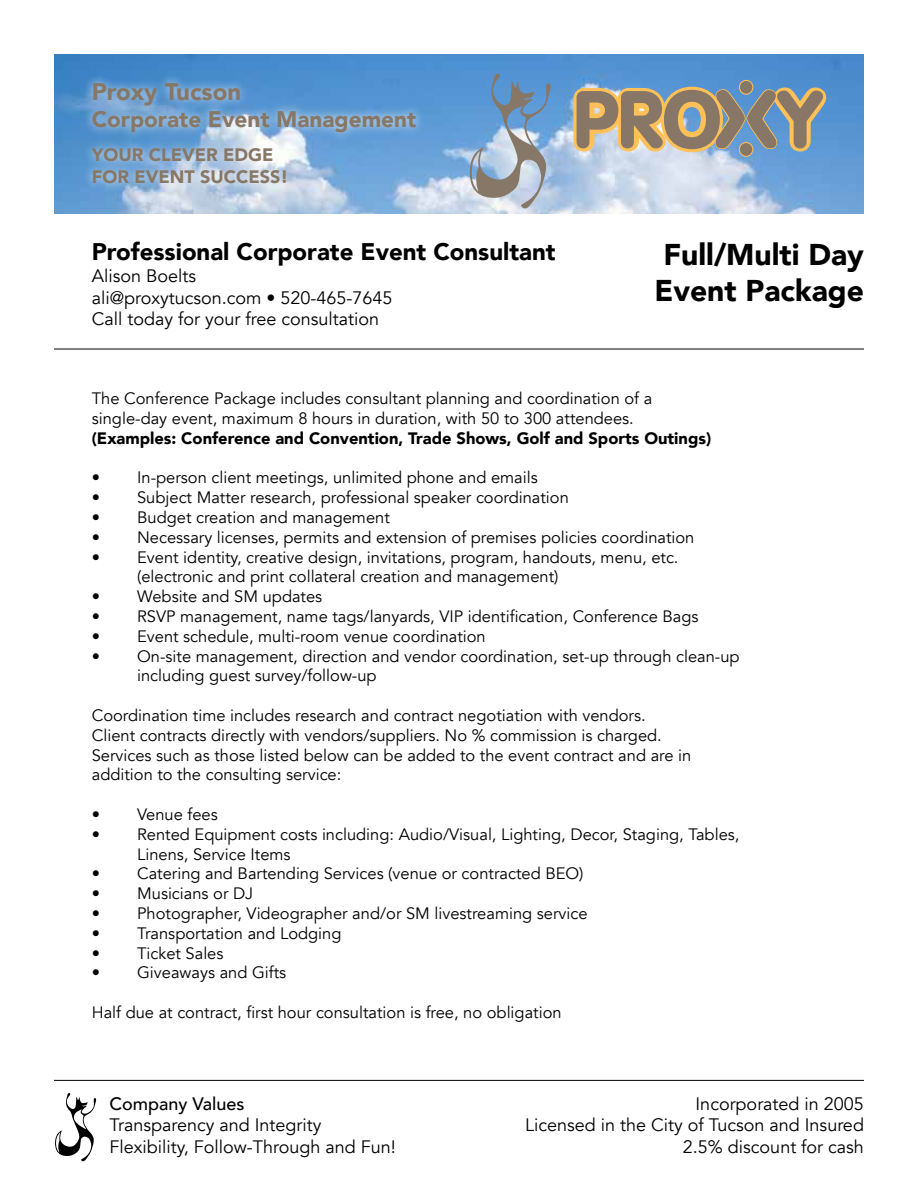
<style>
.page{position:relative;width:918px;height:1188px;background:#fff}
.page>*{position:absolute;margin:0;border:0;box-sizing:border-box;transform-origin:0 0}
.t1{font:900 30px/36px "Avenir";color:#000}
.t2{font:900 24px "Avenir";color:#000}
.t3{font:900 24px "Avenir";color:#877766}
.t4{font:900 22.5px "Avenir";color:#877766}
.t5{font:18px/21.6px "Avenir";color:#000}
.t6{font:900 18px/21.6px "Avenir";color:#877766}
.t7{font:500 18px "Avenir";color:#000}
.t8{font:16.5px/19.8px "Avenir";color:#000}
.t9{font:900 16.5px "Avenir";color:#000}
</style>
<div class="page">
<img style="left:54px;top:54px;width:810px;height:160px">
<div style="left:83px;top:73px;width:342px;height:120px;background:#fff;opacity:.75"></div>
<hr style="left:54px;top:349px;width:810px;height:1px;background:#000">
<hr style="left:54px;top:1080px;width:810px;height:1px;background:#000">
<div style="left:739px;top:80px;width:14px;height:15px;border:3px solid #fec057;border-radius:50%"></div>
<svg style="left:569px;top:82px;width:264px;height:76px;background:#969792"></svg>
<div style="left:740px;top:81px;width:12px;height:13px;background:#876;border-radius:50%"></div>
<svg style="left:470px;top:73px;width:81px;height:135px;background:#8ba6c2"></svg>
<svg style="left:55px;top:1093px;width:41px;height:68px"></svg>
<h2 class="t3" style="left:92px;top:71px;width:151px">Proxy Tucson</h2>
<h3 class="t4" style="left:92px;top:99px;width:326px">Corporate Event Management</h3>
<p class="t6" style="left:92px;top:144px;width:198px">YOUR CLEVER EDGE<br>FOR EVENT SUCCESS!</p>
<h2 class="t2" style="left:92px;top:231px;width:465px">Professional Corporate Event Consultant</h2>
<p class="t5" style="left:92px;top:265px;width:302px">Alison Boelts<br>ali@proxytucson.com • 520-465-7645<br>Call today for your free consultation</p>
<h1 class="t1" style="left:655px;top:236px;width:211px">Full/Multi Day<br>Event Package</h1>
<p class="t8" style="left:92px;top:389px;width:562px">The Conference Package includes consultant planning and coordination of a single-day event, maximum 8 hours in duration, with 50 to 300 attendees.</p>
<p class="t9" style="left:92px;top:424px;width:621px">(Examples: Conference and Convention, Trade Shows, Golf and Sports Outings)</p>
<p class="t8" style="left:92px;top:468px;width:447px">• In-person client meetings, unlimited phone and emails</p>
<p class="t8" style="left:92px;top:488px;width:479px">• Subject Matter research, professional speaker coordination</p>
<p class="t8" style="left:92px;top:508px;width:300px">• Budget creation and management</p>
<p class="t8" style="left:92px;top:527px;width:604px">• Necessary licenses, permits and extension of premises policies coordination</p>
<p class="t8" style="left:137px;top:547px;width:543px;text-indent:-45px">• Event identity, creative design, invitations, program, handouts, menu, etc. (electronic and print collateral creation and management)</p>
<p class="t8" style="left:92px;top:587px;width:232px">• Website and SM updates</p>
<p class="t8" style="left:92px;top:607px;width:608px">• RSVP management, name tags/lanyards, VIP identification, Conference Bags</p>
<p class="t8" style="left:92px;top:626px;width:396px">• Event schedule, multi-room venue coordination</p>
<p class="t8" style="left:137px;top:646px;width:604px;text-indent:-45px">• On-site management, direction and vendor coordination, set-up through clean-up including guest survey/follow-up</p>
<p class="t8" style="left:92px;top:706px;width:601px">Coordination time includes research and contract negotiation with vendors.<br>Client contracts directly with vendors/suppliers. No % commission is charged.<br>Services such as those listed below can be added to the event contract and are in addition to the consulting service:</p>
<p class="t8" style="left:92px;top:805px;width:128px">• Venue fees</p>
<p class="t8" style="left:137px;top:824px;width:604px;text-indent:-45px">• Rented Equipment costs including: Audio/Visual, Lighting, Decor, Staging, Tables,<br>Linens, Service Items</p>
<p class="t8" style="left:92px;top:864px;width:493px">• Catering and Bartending Services (venue or contracted BEO)</p>
<p class="t8" style="left:92px;top:884px;width:163px">• Musicians or DJ</p>
<p class="t8" style="left:92px;top:904px;width:497px">• Photographer, Videographer and/or SM livestreaming service</p>
<p class="t8" style="left:92px;top:923px;width:251px">• Transportation and Lodging</p>
<p class="t8" style="left:92px;top:943px;width:133px">• Ticket Sales</p>
<p class="t8" style="left:92px;top:963px;width:196px">• Giveaways and Gifts</p>
<p class="t8" style="left:92px;top:1003px;width:471px">Half due at contract, first hour consultation is free, no obligation</p>
<p class="t7" style="left:109px;top:1088px;width:137px">Company Values</p>
<p class="t5" style="left:109px;top:1115px;width:288px">Transparency and Integrity<br>Flexibility, Follow-Through and Fun!</p>
<p class="t5" style="left:525px;top:1093px;width:340px;text-align:right">Incorporated in 2005<br>Licensed in the City of Tucson and Insured<br>2.5% discount for cash</p>
</div>
